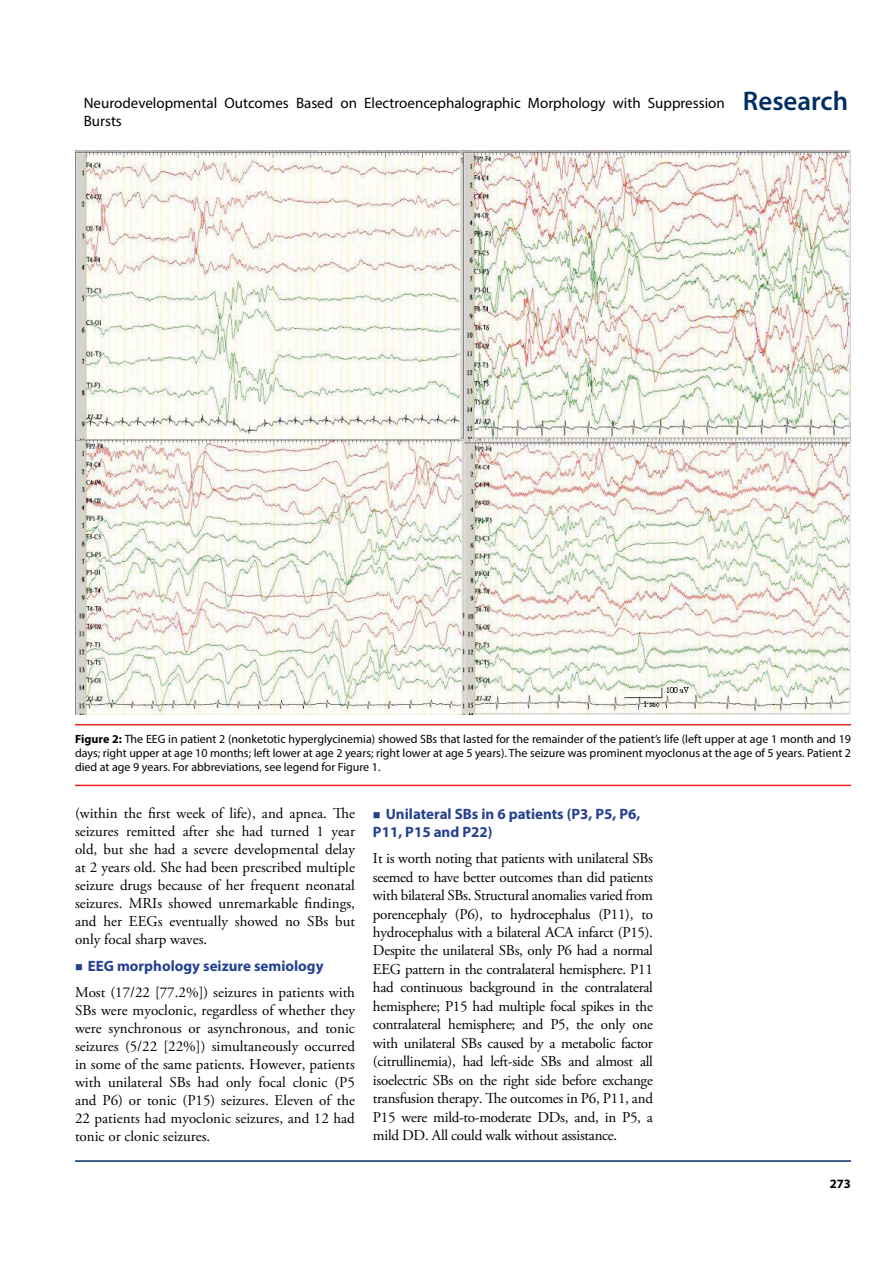
<style>
.page{position:relative;width:893px;height:1263px;background:#fff}
.page>*{position:absolute;margin:0;border:0;box-sizing:border-box;transform-origin:0 0}
.t1{font:15px/18px "Adobe Garamond Pro";color:#000;text-align:justify}
.t2{font:15px/18px "Myriad Pro";color:#000}
.t3{font:700 15px/18px "Myriad Pro";color:#25408f}
.t4{font:700 12.75px "Myriad Pro";color:#000}
.t5{font:12px/14.4px "Myriad Pro";color:#000;text-align:justify}
.s1{font-weight:600;font-size:27px;color:#002d62}
.s2{font-weight:700}
</style>
<div class="page">
<hr style="left:75px;top:1160px;width:776px;height:2px;background:#002d62">
<img style="left:75px;top:150px;width:776px;height:565px">
<hr style="left:75px;top:724px;width:776px;height:1px;background:#ed2124">
<hr style="left:75px;top:785px;width:776px;height:1px;background:#ed2124">
<p class="t2" style="left:84px;top:94px;width:766px">Neurodevelopmental Outcomes Based on Electroencephalographic Morphology with Suppression <span class="s1">Research<br></span>Bursts</p>
<p class="t5" style="left:75px;top:731px;width:777px"><span class="s2">Figure 2:</span> The EEG in patient 2 (nonketotic hyperglycinemia) showed SBs that lasted for the remainder of the patient’s life (left upper at age 1 month and 19 days; right upper at age 10 months; left lower at age 2 years; right lower at age 5 years). The seizure was prominent myoclonus at the age of 5 years. Patient 2 died at age 9 years. For abbreviations, see legend for Figure 1.</p>
<p class="t1" style="left:75px;top:805px;width:281px">(within the first week of life), and apnea. The seizures remitted after she had turned 1 year old, but she had a severe developmental delay at 2 years old. She had been prescribed multiple seizure drugs because of her frequent neonatal seizures. MRIs showed unremarkable findings, and her EEGs eventually showed no SBs but only focal sharp waves.</p>
<p class="t3" style="left:88px;top:956px;width:237px">EEG morphology seizure semiology</p>
<p class="t1" style="left:75px;top:984px;width:281px">Most (17/22 [77.2%]) seizures in patients with SBs were myoclonic, regardless of whether they were synchronous or asynchronous, and tonic seizures (5/22 [22%]) simultaneously occurred in some of the same patients. However, patients with unilateral SBs had only focal clonic (P5 and P6) or tonic (P15) seizures. Eleven of the 22 patients had myoclonic seizures, and 12 had tonic or clonic seizures.</p>
<p class="t3" style="left:373px;top:804px;width:269px;text-indent:13px">Unilateral SBs in 6 patients (P3, P5, P6,<br>P11, P15 and P22)</p>
<p class="t1" style="left:373px;top:850px;width:281px;line-height:18.5px">It is worth noting that patients with unilateral SBs seemed to have better outcomes than did patients with bilateral SBs. Structural anomalies varied from porencephaly (P6), to hydrocephalus (P11), to hydrocephalus with a bilateral ACA infarct (P15).<br>Despite the unilateral SBs, only P6 had a normal EEG pattern in the contralateral hemisphere. P11 had continuous background in the contralateral hemisphere; P15 had multiple focal spikes in the contralateral hemisphere; and P5, the only one with unilateral SBs caused by a metabolic factor (citrullinemia), had left-side SBs and almost all isoelectric SBs on the right side before exchange transfusion therapy. The outcomes in P6, P11, and P15 were mild-to-moderate DDs, and, in P5, a mild DD. All could walk without assistance.</p>
<p class="t4" style="left:830px;top:1176px;width:23px">273</p>
</div>
